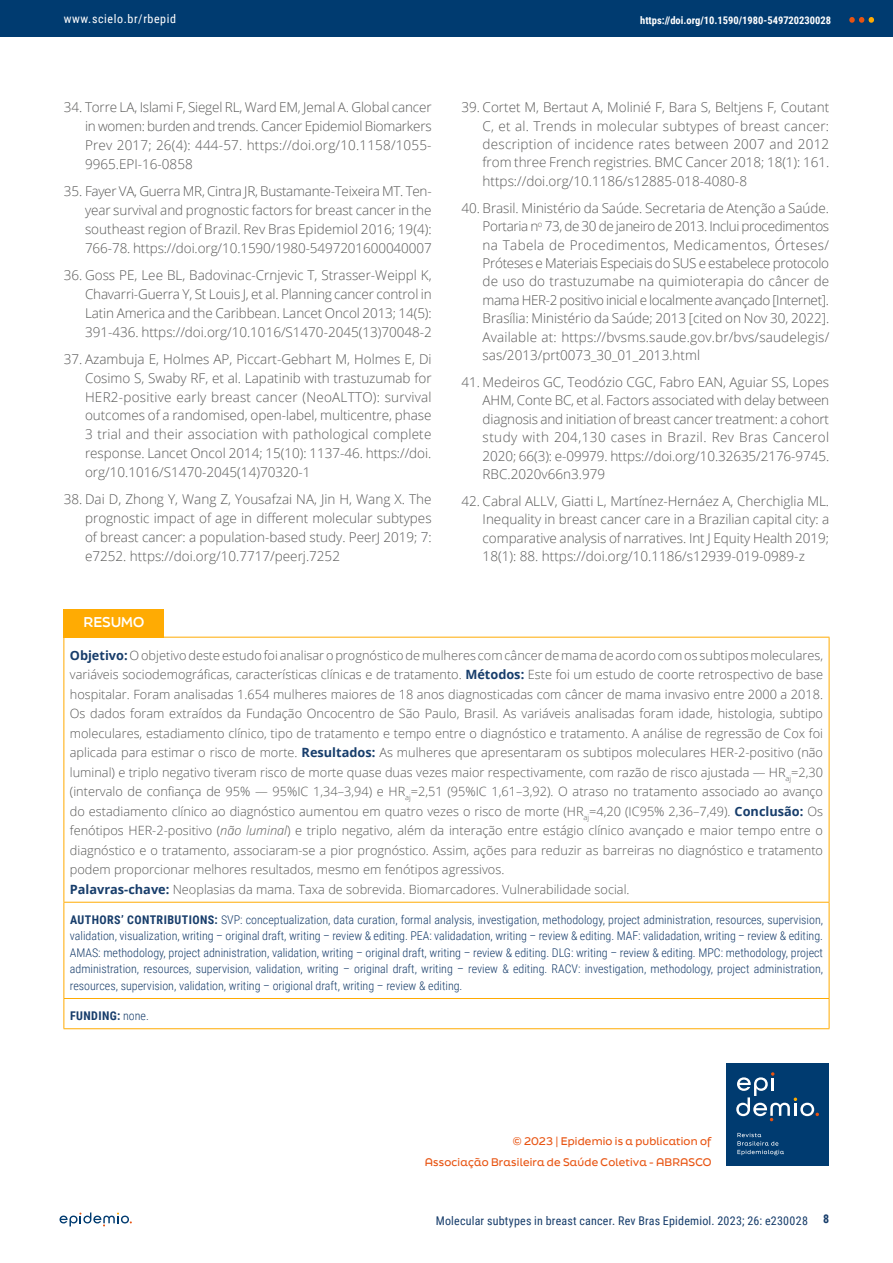
<style>
.page{position:relative;width:893px;height:1263px;background:#fff}
.page>*{position:absolute;margin:0;border:0;box-sizing:border-box;transform-origin:0 0}
.t1{font:300 13.5px/18.5px "Open Sans";color:#575756;text-align:justify}
.t2{font:700 13.5px "Final Six";letter-spacing:-.01em;color:#fff}
.t3{font:300 12.75px/19.5px "Open Sans";color:#575756}
.t4{font:300 12px/16.5px "Roboto Condensed";color:#173d6b;text-align:justify}
.t5{font:12px "Roboto Condensed";letter-spacing:.02em;color:#173d6b}
.t6{font:12px "Roboto Condensed";letter-spacing:.05em;color:#fff}
.t7{font:700 12px "Roboto Condensed";letter-spacing:.035em;color:#173d6b}
.t8{font:500 10.5px/21px "Final Six";letter-spacing:.015em;color:#e85412;text-align:right}
.t9{font:700 10.5px "Roboto Condensed";color:#fff}
.s1{font-weight:700;color:#173d6b}
.s2{font-style:italic}
.s3{font-weight:700}
.s4{font-weight:300}
</style>
<div class="page">
<div style="left:0;top:0;width:893px;height:36px;background:#003b70"></div>
<svg style="left:849px;top:17px;width:25px;height:6px"></svg>
<svg style="left:60px;top:1212px;width:72px;height:14px"></svg>
<div style="left:726px;top:1063px;width:103px;height:103px;background:#003b70"></div>
<svg style="left:737px;top:1133px;width:47px;height:22px"></svg>
<svg style="left:736px;top:1072px;width:83px;height:49px"></svg>
<div style="left:64px;top:609px;width:100px;height:28px;background:#ffab03"></div>
<hr style="left:64px;top:637px;width:1px;height:265px;background:#ffab03">
<hr style="left:164px;top:637px;width:665px;height:1px;background:#ffab03">
<hr style="left:829px;top:637px;width:1px;height:265px;background:#ffab03">
<hr style="left:64px;top:902px;width:1px;height:96px;background:#ffab03">
<hr style="left:829px;top:902px;width:1px;height:96px;background:#ffab03">
<hr style="left:64px;top:902px;width:100px;height:1px;background:#ffab03">
<hr style="left:164px;top:902px;width:665px;height:1px;background:#ffab03">
<hr style="left:64px;top:998px;width:100px;height:1px;background:#ffab03">
<hr style="left:164px;top:998px;width:665px;height:1px;background:#ffab03">
<svg style="left:64px;top:999px;width:1px;height:29px"></svg>
<svg style="left:829px;top:999px;width:1px;height:29px"></svg>
<hr style="left:64px;top:1028px;width:100px;height:1px;background:#ffab03">
<hr style="left:164px;top:1028px;width:665px;height:1px;background:#ffab03">
<p class="t6" style="left:64px;top:10px;width:114px">www.scielo.br/rbepid</p>
<p class="t9" style="left:640px;top:12px;width:192px">https://doi.org/10.1590/1980-549720230028</p>
<p class="t1" style="left:85px;top:98px;width:348px;line-height:18.9px;text-indent:-21px">34. Torre LA, Islami F, Siegel RL, Ward EM, Jemal A. Global cancer in women: burden and trends. Cancer Epidemiol Biomarkers Prev 2017; 26(4): 444-57. https://doi.org/10.1158/1055- 9965.EPI-16-0858</p>
<p class="t1" style="left:85px;top:181px;width:348px;line-height:18.9px;text-indent:-21px">35. Fayer VA, Guerra MR, Cintra JR, Bustamante-Teixeira MT. Ten&shy;year survival and prognostic factors for breast cancer in the southeast region of Brazil. Rev Bras Epidemiol 2016; 19(4):<br>766-78. https://doi.org/10.1590/1980-5497201600040007</p>
<p class="t1" style="left:85px;top:265px;width:348px;line-height:18.9px;text-indent:-21px">36. Goss PE, Lee BL, Badovinac-Crnjevic T, Strasser-Weippl K, Chavarri-Guerra Y, St Louis J, et al. Planning cancer control in Latin America and the Caribbean. Lancet Oncol 2013; 14(5):<br>391-436. https://doi.org/10.1016/S1470-2045(13)70048-2</p>
<p class="t1" style="left:85px;top:349px;width:348px;line-height:18.9px;text-indent:-21px">37. Azambuja E, Holmes AP, Piccart-Gebhart M, Holmes E, Di Cosimo S, Swaby RF, et al. Lapatinib with trastuzumab for HER2-positive early breast cancer (NeoALTTO): survival outcomes of a randomised, open-label, multicentre, phase 3 trial and their association with pathological complete response. Lancet Oncol 2014; 15(10): 1137-46. https://doi. org/10.1016/S1470-2045(14)70320-1</p>
<p class="t1" style="left:85px;top:490px;width:348px;line-height:18.9px;text-indent:-21px">38. Dai D, Zhong Y, Wang Z, Yousafzai NA, Jin H, Wang X. The prognostic impact of age in different molecular subtypes of breast cancer: a population-based study. PeerJ 2019; 7: e7252. https://doi.org/10.7717/peerj.7252</p>
<p class="t1" style="left:483px;top:98px;width:348px;text-indent:-21px">39. Cortet M, Bertaut A, Molinié F, Bara S, Beltjens F, Coutant C, et al. Trends in molecular subtypes of breast cancer: description of incidence rates between 2007 and 2012 from three French registries. BMC Cancer 2018; 18(1): 161. https://doi.org/10.1186/s12885-018-4080-8</p>
<p class="t1" style="left:483px;top:198px;width:348px;text-indent:-21px">40. Brasil. Ministério da Saúde. Secretaria de Atenção a Saúde.<br>Portaria n<sup>o</sup> 73, de 30 de janeiro de 2013. Inclui procedimentos na Tabela de Procedimentos, Medicamentos, Órteses/ Próteses e Materiais Especiais do SUS e estabelece protocolo de uso do trastuzumabe na quimioterapia do câncer de mama HER-2 positivo inicial e localmente avançado [Internet].<br>Brasília: Ministério da Saúde; 2013 [cited on Nov 30, 2022].<br>Available at: https://bvsms.saude.gov.br/bvs/saudelegis/ sas/2013/prt0073_30_01_2013.html</p>
<p class="t1" style="left:483px;top:372px;width:348px;text-indent:-21px">41. Medeiros GC, Teodózio CGC, Fabro EAN, Aguiar SS, Lopes AHM, Conte BC, et al. Factors associated with delay between diagnosis and initiation of breast cancer treatment: a cohort study with 204,130 cases in Brazil. Rev Bras Cancerol 2020; 66(3): e-09979. https://doi.org/10.32635/2176-9745.<br>RBC.2020v66n3.979</p>
<p class="t1" style="left:483px;top:491px;width:348px;text-indent:-21px">42. Cabral ALLV, Giatti L, Martínez-Hernáez A, Cherchiglia ML.<br>Inequality in breast cancer care in a Brazilian capital city: a comparative analysis of narratives. Int J Equity Health 2019; 18(1): 88. https://doi.org/10.1186/s12939-019-0989-z</p>
<p class="t2" style="left:84px;top:612px;width:62px">RESUMO</p>
<p class="t3" style="left:70px;top:645px;width:755px"><span class="s1">Objetivo:</span> O objetivo deste estudo foi analisar o prognóstico de mulheres com câncer de mama de acordo com os subtipos moleculares, variáveis sociodemográficas, características clínicas e de tratamento. <span class="s1">Métodos:</span> Este foi um estudo de coorte retrospectivo de base hospitalar. Foram analisadas 1.654 mulheres maiores de 18 anos diagnosticadas com câncer de mama invasivo entre 2000 a 2018.<br>Os dados foram extraídos da Fundação Oncocentro de São Paulo, Brasil. As variáveis analisadas foram idade, histologia, subtipo moleculares, estadiamento clínico, tipo de tratamento e tempo entre o diagnóstico e tratamento. A análise de regressão de Cox foi aplicada para estimar o risco de morte. <span class="s1">Resultados:</span> As mulheres que apresentaram os subtipos moleculares HER-2-positivo (não luminal) e triplo negativo tiveram risco de morte quase duas vezes maior respectivamente, com razão de risco ajustada — HR<sub>aj</sub>=2,30 (intervalo de confiança de 95% — 95%IC 1,34–3,94) e HR<sub>aj</sub>=2,51 (95%IC 1,61–3,92). O atraso no tratamento associado ao avanço do estadiamento clínico ao diagnóstico aumentou em quatro vezes o risco de morte (HR<sub>aj</sub>=4,20 (IC95% 2,36–7,49). <span class="s1">Conclusão:</span> Os fenótipos HER-2-positivo (<span class="s2">não luminal</span>) e triplo negativo, além da interação entre estágio clínico avançado e maior tempo entre o diagnóstico e o tratamento, associaram-se a pior prognóstico. Assim, ações para reduzir as barreiras no diagnóstico e tratamento podem proporcionar melhores resultados, mesmo em fenótipos agressivos.<br><span class="s1">Palavras-chave:</span> Neoplasias da mama. Taxa de sobrevida. Biomarcadores. Vulnerabilidade social.</p>
<p class="t4" style="left:70px;top:911px;width:755px"><span class="s3">AUTHORS’ CONTRIBUTIONS:</span> SVP: conceptualization, data curation, formal analysis, investigation, methodology, project administration, resources, supervision, validation, visualization, writing – original draft, writing – review &amp; editing. PEA: validadation, writing – review &amp; editing. MAF: validadation, writing – review &amp; editing.<br>AMAS: methodology, project adninistration, validation, writing – original draft, writing – review &amp; editing. DLG: writing – review &amp; editing. MPC: methodology, project administration, resources, supervision, validation, writing – original draft, writing – review &amp; editing. RACV: investigation, methodology, project administration, resources, supervision, validation, writing – origional draft, writing – review &amp; editing.</p>
<p class="t7" style="left:70px;top:1007px;width:80px">FUNDING: <span class="s4">none.</span></p>
<p class="t8" style="left:425px;top:1130px;width:288px">© 2023 | Epidemio is a publication of<br>Associação Brasileira de Saúde Coletiva - ABRASCO</p>
<p class="t5" style="left:436px;top:1212px;width:374px">Molecular subtypes in breast cancer. Rev Bras Epidemiol. 2023; 26: e230028</p>
<p class="t7" style="left:823px;top:1211px;width:8px">8</p>
</div>
